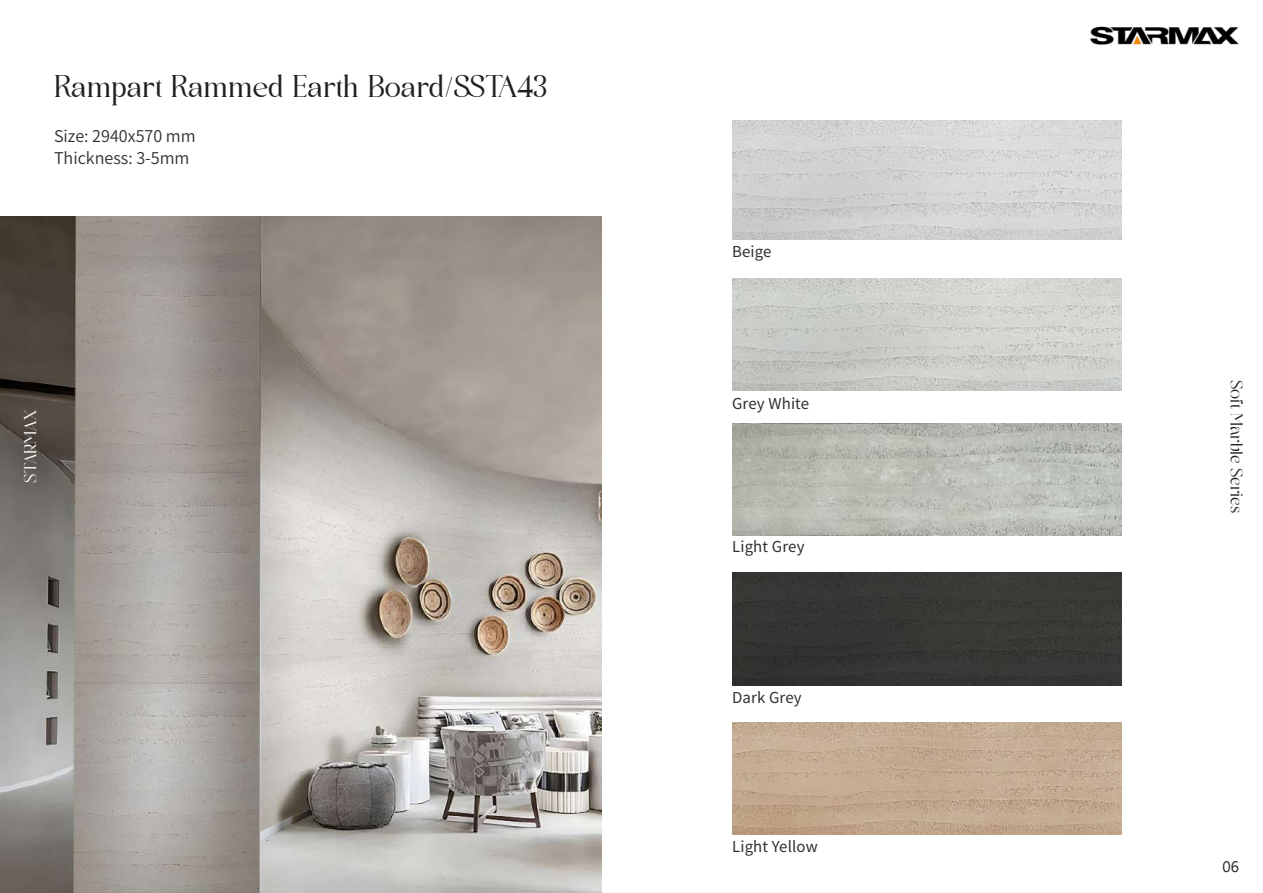
<style>
.page{position:relative;width:1263px;height:893px;background:#fff}
.page>*{position:absolute;margin:0;border:0;box-sizing:border-box;transform-origin:0 0}
.t1{font:22.35px "agright";color:#231f20}
.t2{font:16.2px/22.4px "Source Han Sans CN";color:#312f30}
.t3{font:16.2px "Albegos";letter-spacing:-.005em;color:#231f20}
.t4{font:16.2px "Albegos";color:#fff}
.t5{font:15px "Source Han Sans CN";letter-spacing:.01em;color:#312f30}
.t6{font:14.25px "Microsoft Jheng Hei";color:#231f20}
</style>
<div class="page">
<img style="left:732px;top:121px;width:389px;height:118px">
<img style="left:732px;top:423px;width:389px;height:112px">
<img style="left:732px;top:722px;width:389px;height:113px">
<img style="left:732px;top:279px;width:389px;height:112px">
<div style="left:732px;top:573px;width:389px;height:112px;background:#373735"></div>
<img style="left:0;top:216px;width:602px;height:677px">
<img style="left:1090px;top:26px;width:149px;height:19px">
<h1 class="t1" style="left:54px;top:76px;width:494px">Rampart Rammed Earth Board/SSTA43</h1>
<p class="t2" style="left:54px;top:124px;width:143px">Size: 2940x570 mm<br>Thickness: 3-5mm</p>
<p class="t4" style="left:21px;top:483px;width:74px;rotate:-90deg">STARMAX</p>
<p class="t5" style="left:732px;top:243px;width:41px">Beige</p>
<p class="t5" style="left:732px;top:395px;width:79px">Grey White</p>
<p class="t5" style="left:732px;top:538px;width:74px">Light Grey</p>
<p class="t5" style="left:732px;top:689px;width:71px">Dark Grey</p>
<p class="t5" style="left:732px;top:838px;width:87px">Light Yellow</p>
<p class="t3" style="left:1245px;top:380px;width:135px;rotate:90deg">Soft Marble Series</p>
<p class="t6" style="left:1222px;top:857px;width:18px">06</p>
</div>
